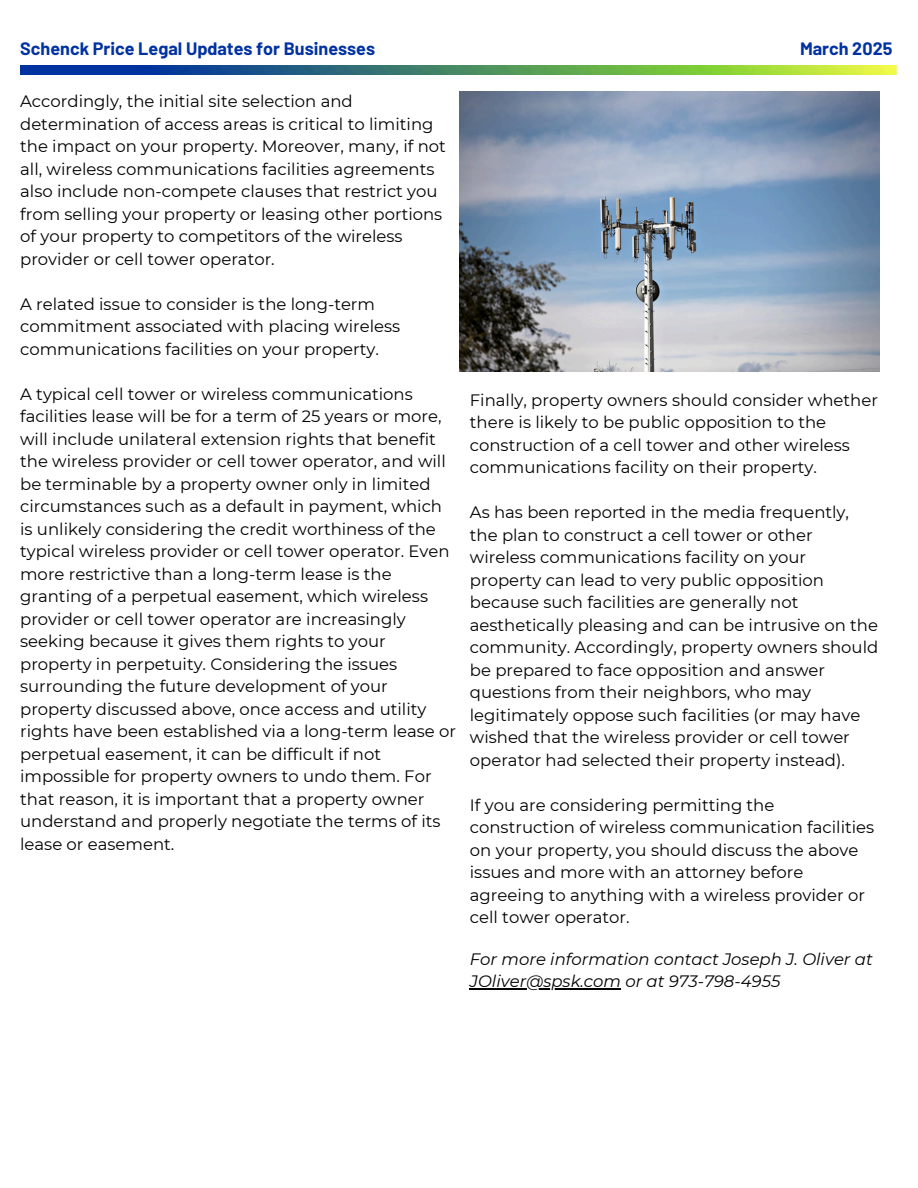
<style>
.page{position:relative;width:918px;height:1188px;background:#fff}
.page>*{position:absolute;margin:0;border:0;box-sizing:border-box;transform-origin:0 0}
.t1{font:700 18px "Barlow";color:#0032a1}
.t2{font:16.5px/22.5px "Montserrat";color:#000}
.t3{font:italic 16.5px "Montserrat";color:#000}
</style>
<div class="page">
<img style="left:20px;top:65px;width:878px;height:9px">
<hr style="left:470px;top:988px;width:151px;height:2px;background:#000">
<img style="left:459px;top:92px;width:421px;height:280px">
<p class="t1" style="left:20px;top:37px;width:357px">Schenck Price Legal Updates for Businesses</p>
<p class="t1" style="left:800px;top:37px;width:94px">March 2025</p>
<p class="t2" style="left:20px;top:90px;width:427px">Accordingly, the initial site selection and determination of access areas is critical to limiting the impact on your property. Moreover, many, if not all, wireless communications facilities agreements also include non-compete clauses that restrict you from selling your property or leasing other portions of your property to competitors of the wireless provider or cell tower operator.</p>
<p class="t2" style="left:20px;top:292px;width:382px">A related issue to consider is the long-term commitment associated with placing wireless communications facilities on your property.</p>
<p class="t2" style="left:20px;top:382px;width:437px">A typical cell tower or wireless communications facilities lease will be for a term of 25 years or more, will include unilateral extension rights that benefit the wireless provider or cell tower operator, and will be terminable by a property owner only in limited circumstances such as a default in payment, which is unlikely considering the credit worthiness of the typical wireless provider or cell tower operator. Even more restrictive than a long-term lease is the granting of a perpetual easement, which wireless provider or cell tower operator are increasingly seeking because it gives them rights to your property in perpetuity. Considering the issues surrounding the future development of your property discussed above, once access and utility rights have been established via a long-term lease or perpetual easement, it can be difficult if not impossible for property owners to undo them. For that reason, it is important that a property owner understand and properly negotiate the terms of its lease or easement.</p>
<h1 class="t2" style="left:470px;top:388px;width:410px">Finally, property owners should consider whether there is likely to be public opposition to the construction of a cell tower and other wireless communications facility on their property.</h1>
<p class="t2" style="left:470px;top:501px;width:410px">As has been reported in the media frequently, the plan to construct a cell tower or other wireless communications facility on your property can lead to very public opposition because such facilities are generally not aesthetically pleasing and can be intrusive on the community. Accordingly, property owners should be prepared to face opposition and answer questions from their neighbors, who may legitimately oppose such facilities (or may have wished that the wireless provider or cell tower operator had selected their property instead).</p>
<p class="t2" style="left:470px;top:793px;width:406px">If you are considering permitting the construction of wireless communication facilities on your property, you should discuss the above issues and more with an attorney before agreeing to anything with a wireless provider or cell tower operator.</p>
<p class="t3" style="left:470px;top:949px;width:404px">For more information contact Joseph J. Oliver at</p>
<p class="t3" style="left:470px;top:971px;width:312px">JOliver@spsk.com or at 973-798-4955</p>
</div>
